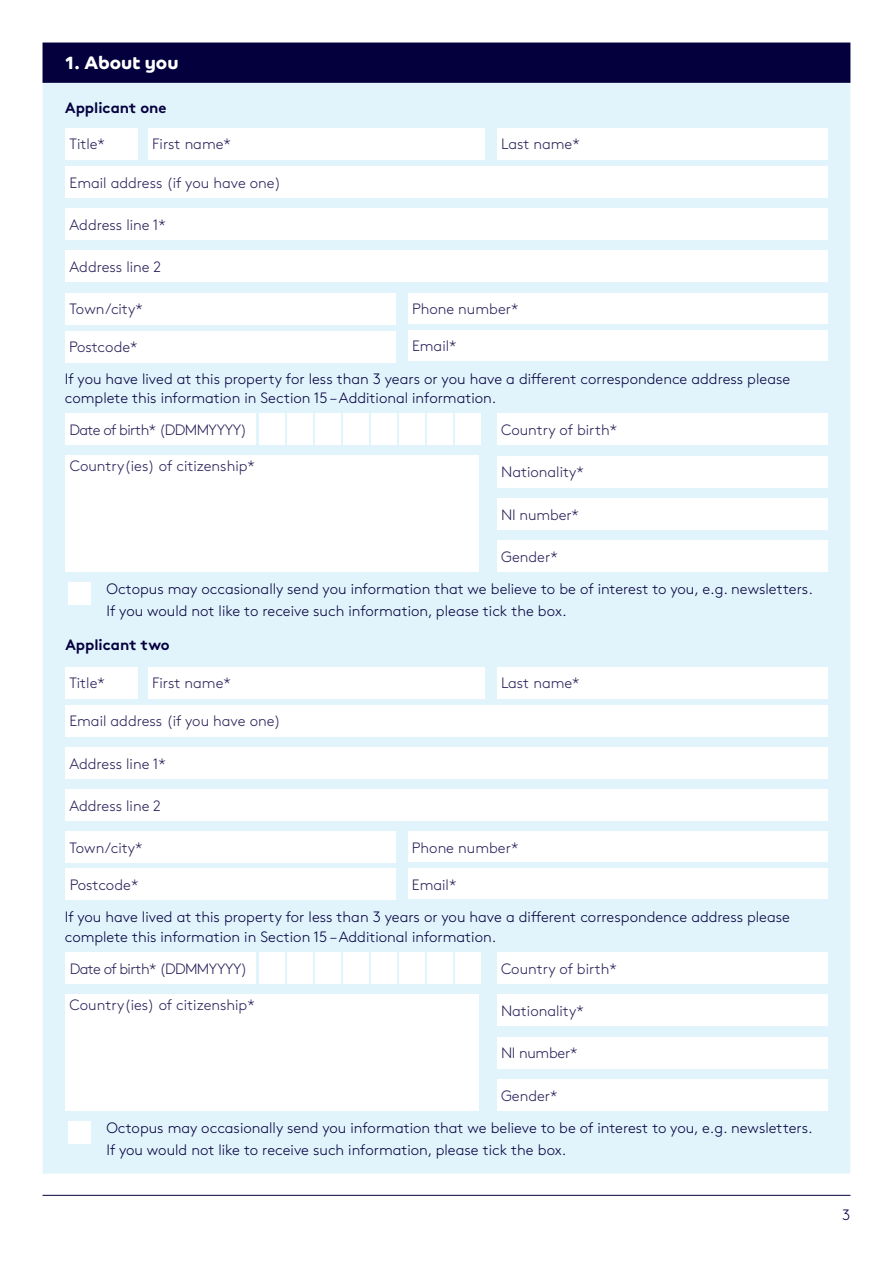
<style>
.page{position:relative;width:893px;height:1263px;background:#fff}
.page>*{position:absolute;margin:0;border:0;box-sizing:border-box;transform-origin:0 0}
.t1{font:700 18px "Co Headline";color:#fff}
.t2{font:300 15px/19.5px "Brown";color:#04003e}
.t3{font:300 15px "Brown";color:#291f58}
.t4{font:300 15px "Brown";letter-spacing:-.04em;color:#291f58}
.t5{font:700 15px "Brown";color:#04003e}
.t6{font:300 15px "Brown";letter-spacing:-.02em;color:#291f58}
</style>
<div class="page">
<hr style="left:43px;top:1195px;width:807px;height:1px;background:#04003e">
<div style="left:43px;top:43px;width:807px;height:39px;background:#04003e"></div>
<div style="left:43px;top:43px;width:807px;height:40px;border:2px solid #04003e"></div>
<div style="left:43px;top:84px;width:807px;height:1089px;background:#e1f4fc"></div>
<div style="left:148px;top:128px;width:337px;height:32px;background:#fff"></div>
<div style="left:65px;top:128px;width:73px;height:32px;background:#fff"></div>
<div style="left:65px;top:166px;width:763px;height:32px;background:#fff"></div>
<div style="left:497px;top:128px;width:331px;height:32px;background:#fff"></div>
<div style="left:65px;top:413px;width:191px;height:32px;background:#fff"></div>
<div style="left:497px;top:413px;width:330px;height:32px;background:#fff"></div>
<div style="left:497px;top:456px;width:330px;height:32px;background:#fff"></div>
<div style="left:497px;top:498px;width:330px;height:32px;background:#fff"></div>
<div style="left:66px;top:456px;width:413px;height:116px;background:#fff"></div>
<div style="left:259px;top:413px;width:25px;height:32px;background:#fff"></div>
<div style="left:371px;top:413px;width:26px;height:32px;background:#fff"></div>
<div style="left:315px;top:413px;width:26px;height:32px;background:#fff"></div>
<div style="left:427px;top:413px;width:26px;height:32px;background:#fff"></div>
<div style="left:287px;top:413px;width:25px;height:32px;background:#fff"></div>
<div style="left:399px;top:413px;width:26px;height:32px;background:#fff"></div>
<div style="left:343px;top:413px;width:26px;height:32px;background:#fff"></div>
<div style="left:455px;top:413px;width:25px;height:32px;background:#fff"></div>
<div style="left:65px;top:208px;width:763px;height:32px;background:#fff"></div>
<div style="left:65px;top:250px;width:763px;height:32px;background:#fff"></div>
<div style="left:65px;top:293px;width:331px;height:32px;background:#fff"></div>
<div style="left:65px;top:331px;width:330px;height:32px;background:#fff"></div>
<div style="left:68px;top:583px;width:23px;height:22px;background:#fff"></div>
<div style="left:497px;top:540px;width:330px;height:32px;background:#fff"></div>
<div style="left:408px;top:293px;width:420px;height:31px;background:#fff"></div>
<div style="left:408px;top:330px;width:420px;height:31px;background:#fff"></div>
<div style="left:148px;top:667px;width:337px;height:31px;background:#fff"></div>
<div style="left:65px;top:667px;width:73px;height:31px;background:#fff"></div>
<div style="left:65px;top:705px;width:762px;height:31px;background:#fff"></div>
<div style="left:497px;top:667px;width:330px;height:31px;background:#fff"></div>
<div style="left:497px;top:952px;width:330px;height:32px;background:#fff"></div>
<div style="left:497px;top:994px;width:330px;height:32px;background:#fff"></div>
<div style="left:497px;top:1037px;width:330px;height:31px;background:#fff"></div>
<div style="left:65px;top:994px;width:414px;height:117px;background:#fff"></div>
<div style="left:65px;top:747px;width:762px;height:32px;background:#fff"></div>
<div style="left:65px;top:789px;width:762px;height:32px;background:#fff"></div>
<div style="left:65px;top:831px;width:331px;height:32px;background:#fff"></div>
<div style="left:68px;top:1121px;width:22px;height:22px;background:#fff"></div>
<div style="left:497px;top:1079px;width:330px;height:32px;background:#fff"></div>
<div style="left:408px;top:831px;width:419px;height:31px;background:#fff"></div>
<div style="left:408px;top:868px;width:419px;height:31px;background:#fff"></div>
<div style="left:66px;top:868px;width:330px;height:32px;background:#fff"></div>
<div style="left:66px;top:952px;width:190px;height:32px;background:#fff"></div>
<div style="left:259px;top:952px;width:26px;height:32px;background:#fff"></div>
<div style="left:371px;top:952px;width:26px;height:32px;background:#fff"></div>
<div style="left:315px;top:952px;width:26px;height:32px;background:#fff"></div>
<div style="left:428px;top:952px;width:25px;height:32px;background:#fff"></div>
<div style="left:287px;top:952px;width:26px;height:32px;background:#fff"></div>
<div style="left:400px;top:952px;width:25px;height:32px;background:#fff"></div>
<div style="left:343px;top:952px;width:26px;height:32px;background:#fff"></div>
<div style="left:455px;top:952px;width:26px;height:32px;background:#fff"></div>
<p class="t1" style="left:66px;top:52px;width:114px">1. About you</p>
<p class="t5" style="left:65px;top:96px;width:103px">Applicant one</p>
<p class="t3" style="left:70px;top:133px;width:37px">Title*</p>
<p class="t3" style="left:152px;top:133px;width:80px">First name*</p>
<p class="t3" style="left:70px;top:171px;width:213px">Email address (if you have one)</p>
<p class="t3" style="left:501px;top:133px;width:80px">Last name*</p>
<p class="t3" style="left:70px;top:214px;width:98px">Address line 1*</p>
<p class="t3" style="left:70px;top:256px;width:93px">Address line 2</p>
<p class="t3" style="left:70px;top:298px;width:75px">Town/city*</p>
<p class="t3" style="left:69px;top:336px;width:70px">Postcode*</p>
<p class="t2" style="left:65px;top:367px;width:727px">If you have lived at this property for less than 3 years or you have a different correspondence address please complete this information in Section 15 – Additional information.</p>
<p class="t3" style="left:412px;top:298px;width:108px">Phone number*</p>
<p class="t3" style="left:412px;top:335px;width:46px">Email*</p>
<p class="t4" style="left:70px;top:419px;width:179px">Date of birth* (DDMMYYYY)</p>
<p class="t3" style="left:501px;top:419px;width:117px">Country of birth*</p>
<p class="t3" style="left:501px;top:461px;width:84px">Nationality*</p>
<p class="t3" style="left:501px;top:503px;width:79px">NI number*</p>
<p class="t3" style="left:70px;top:455px;width:187px">Country(ies) of citizenship*</p>
<p class="t3" style="left:501px;top:546px;width:58px">Gender*</p>
<p class="t2" style="left:107px;top:576px;width:708px;line-height:22px">Octopus may occasionally send you information that we believe to be of interest to you, e.g. newsletters.<br>If you would not like to receive such information, please tick the box.</p>
<p class="t5" style="left:66px;top:632px;width:106px">Applicant two</p>
<p class="t3" style="left:69px;top:672px;width:37px">Title*</p>
<p class="t3" style="left:152px;top:672px;width:80px">First name*</p>
<p class="t3" style="left:69px;top:710px;width:213px">Email address (if you have one)</p>
<p class="t3" style="left:69px;top:752px;width:98px">Address line 1*</p>
<p class="t3" style="left:69px;top:794px;width:93px">Address line 2</p>
<p class="t3" style="left:69px;top:837px;width:75px">Town/city*</p>
<p class="t3" style="left:70px;top:874px;width:70px">Postcode*</p>
<p class="t3" style="left:501px;top:672px;width:80px">Last name*</p>
<p class="t3" style="left:412px;top:836px;width:108px">Phone number*</p>
<p class="t3" style="left:412px;top:873px;width:46px">Email*</p>
<p class="t2" style="left:65px;top:906px;width:727px">If you have lived at this property for less than 3 years or you have a different correspondence address please complete this information in Section 15 – Additional information.</p>
<p class="t4" style="left:70px;top:957px;width:179px">Date of birth* (DDMMYYYY)</p>
<p class="t3" style="left:70px;top:994px;width:187px">Country(ies) of citizenship*</p>
<p class="t3" style="left:501px;top:957px;width:117px">Country of birth*</p>
<p class="t3" style="left:501px;top:1000px;width:84px">Nationality*</p>
<p class="t6" style="left:501px;top:1042px;width:78px">NI number*</p>
<p class="t3" style="left:501px;top:1084px;width:58px">Gender*</p>
<p class="t2" style="left:106px;top:1115px;width:708px;line-height:22px">Octopus may occasionally send you information that we believe to be of interest to you, e.g. newsletters.<br>If you would not like to receive such information, please tick the box.</p>
<p class="t2" style="left:842px;top:1204px;width:10px">3</p>
</div>
